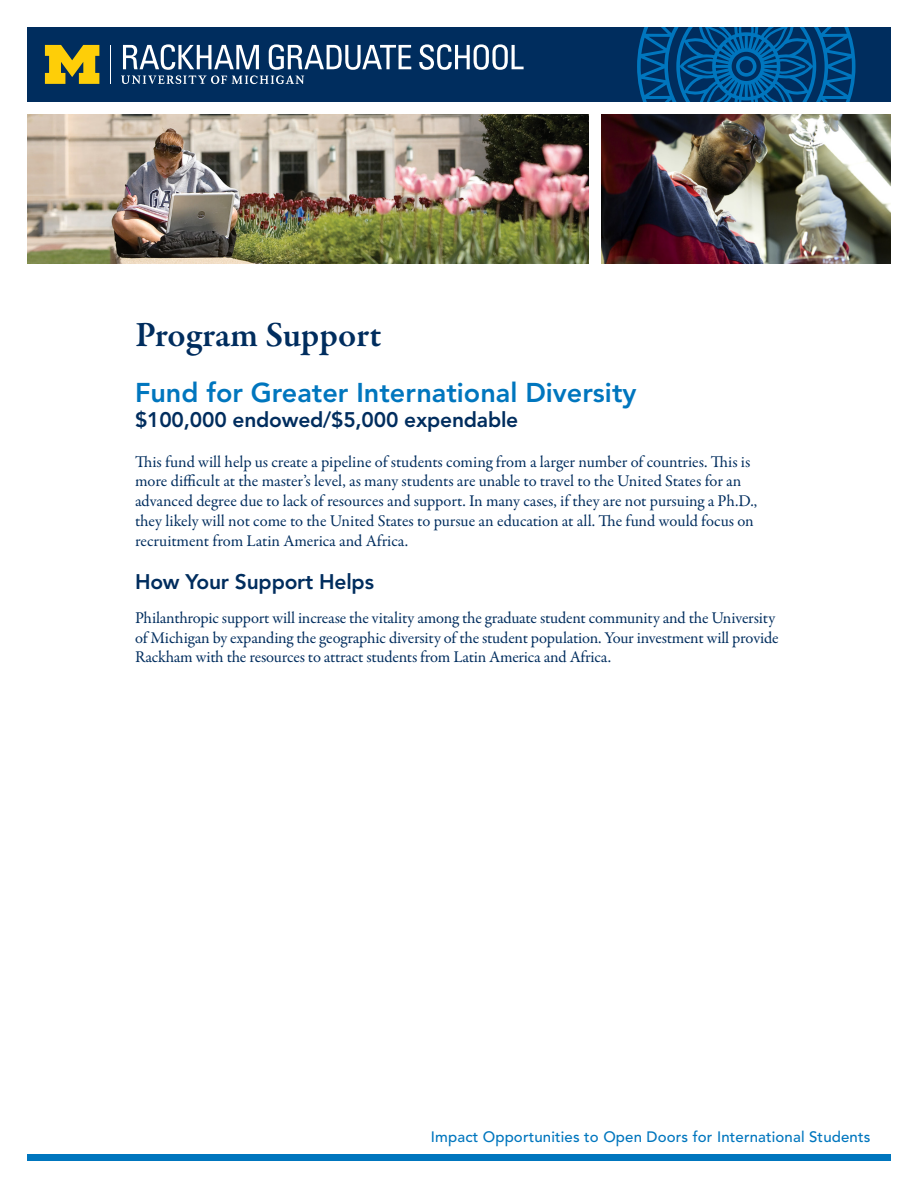
<style>
.page{position:relative;width:918px;height:1188px;background:#fff}
.page>*{position:absolute;margin:0;border:0;box-sizing:border-box;transform-origin:0 0}
.t1{font:600 36px "Garamond Premr Pro";color:#002d5e}
.t2{font:800 27px "Avenir LT Std";color:#0076be}
.t3{font:800 21px "Avenir LT Std";letter-spacing:-.01em;color:#002d5e}
.t4{font:16.5px/19.8px "Garamond Premr Pro";letter-spacing:-.01em;color:#002d5e}
.t5{font:500 15px "Avenir LT Std";letter-spacing:.01em;color:#0076be}
</style>
<div class="page">
<div style="left:27px;top:1155px;width:864px;height:6px;background:#0076be"></div>
<div style="left:27px;top:27px;width:864px;height:75px;background:#002d5e"></div>
<svg style="left:419px;top:44px;width:105px;height:26px"></svg>
<hr style="left:110px;top:45px;width:1px;height:39px;background:#fff">
<svg style="left:45px;top:45px;width:54px;height:39px"></svg>
<svg style="left:121px;top:44px;width:290px;height:40px"></svg>
<svg style="left:637px;top:27px;width:218px;height:75px"></svg>
<img style="left:27px;top:114px;width:562px;height:150px">
<img style="left:602px;top:114px;width:289px;height:150px">
<p class="t1" style="left:135px;top:313px;width:248px">Program Support</p>
<p class="t2" style="left:135px;top:376px;width:503px">Fund for Greater International Diversity</p>
<p class="t3" style="left:135px;top:407px;width:385px">$100,000 endowed/$5,000 expendable</p>
<p class="t4" style="left:135px;top:452px;width:624px">This fund will help us create a pipeline of students coming from a larger number of countries. This is more difficult at the master’s level, as many students are unable to travel to the United States for an advanced degree due to lack of resources and support. In many cases, if they are not pursuing a Ph.D., they likely will not come to the United States to pursue an education at all. The fund would focus on recruitment from Latin America and Africa.</p>
<p class="t3" style="left:135px;top:569px;width:241px">How Your Support Helps</p>
<p class="t4" style="left:135px;top:608px;width:645px">Philanthropic support will increase the vitality among the graduate student community and the University of Michigan by expanding the geographic diversity of the student population. Your investment will provide<br>Rackham with the resources to attract students from Latin America and Africa.</p>
<p class="t5" style="left:431px;top:1128px;width:441px">Impact Opportunities to Open Doors for International Students</p>
</div>
